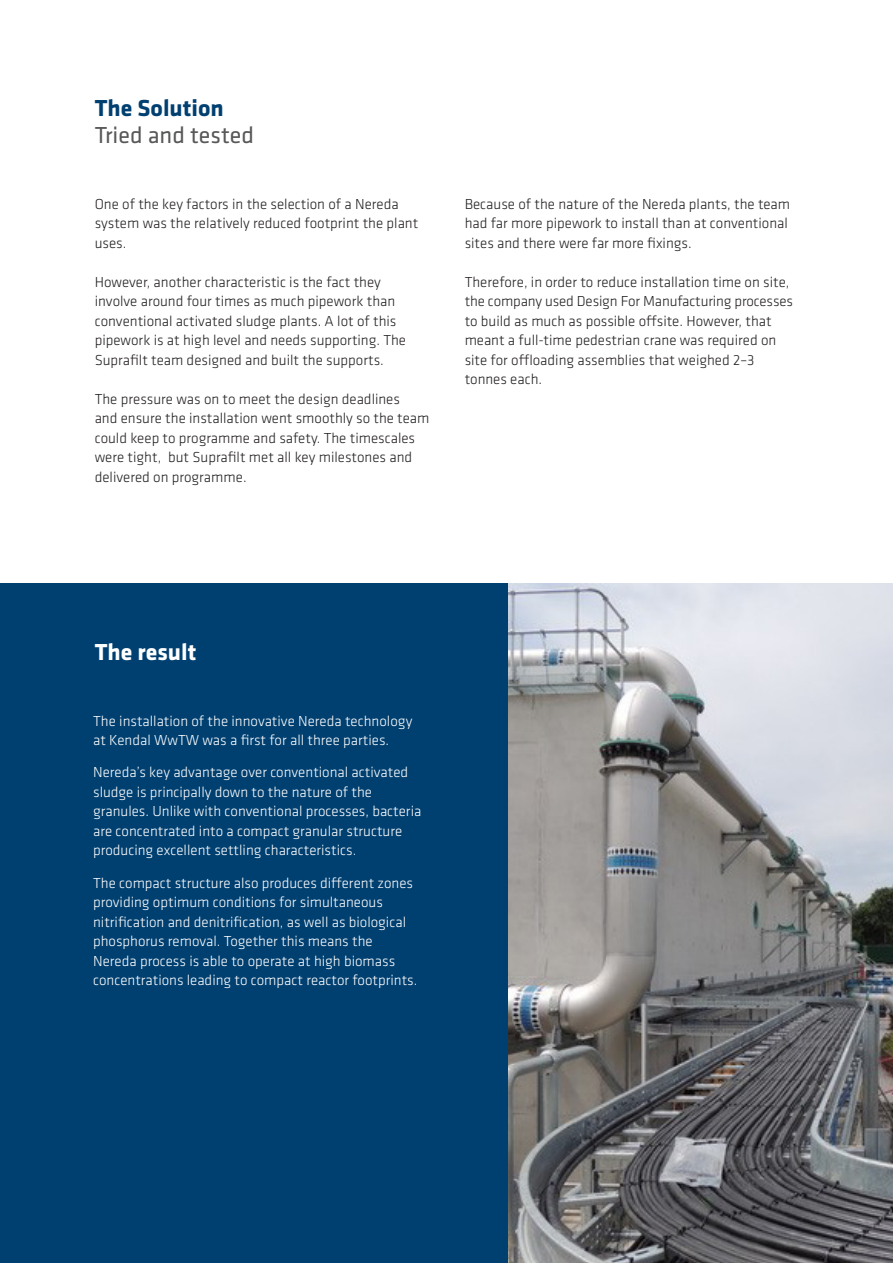
<style>
.page{position:relative;width:893px;height:1263px;background:#fff}
.page>*{position:absolute;margin:0;border:0;box-sizing:border-box;transform-origin:0 0}
.t1{font:24px "Klavika Basic";color:#57585a}
.t2{font:700 24px "Klavika Basic";color:#004071}
.t3{font:700 24px "Klavika Basic";color:#fff}
.t4{font:300 15px/19.5px "Klavika Basic";color:#231f20}
.t5{font:300 15px/19.5px "Klavika Basic";color:#fff}
</style>
<div class="page">
<div style="left:0;top:583px;width:508px;height:680px;background:#004071"></div>
<img style="left:508px;top:583px;width:385px;height:680px">
<p class="t2" style="left:95px;top:91px;width:131px">The Solution</p>
<p class="t1" style="left:95px;top:119px;width:161px">Tried and tested</p>
<p class="t4" style="left:95px;top:194px;width:325px">One of the key factors in the selection of a Nereda system was the relatively reduced footprint the plant uses.</p>
<p class="t4" style="left:95px;top:272px;width:313px">However, another characteristic is the fact they involve around four times as much pipework than conventional activated sludge plants. A lot of this pipework is at high level and needs supporting. The Suprafilt team designed and built the supports.</p>
<p class="t4" style="left:95px;top:389px;width:336px">The pressure was on to meet the design deadlines<br>and ensure the installation went smoothly so the team could keep to programme and safety. The timescales were tight, but Suprafilt met all key milestones and delivered on programme.</p>
<p class="t4" style="left:465px;top:194px;width:327px">Because of the nature of the Nereda plants, the team had far more pipework to install than at conventional sites and there were far more fixings.</p>
<p class="t4" style="left:465px;top:272px;width:330px">Therefore, in order to reduce installation time on site, the company used Design For Manufacturing processes to build as much as possible offsite. However, that meant a full-time pedestrian crane was required on</p>
<p class="t4" style="left:465px;top:350px;width:291px">site for offloading assemblies that weighed 2–3 tonnes each.</p>
<p class="t3" style="left:95px;top:635px;width:103px">The result</p>
<p class="t5" style="left:93px;top:711px;width:321px">The installation of the innovative Nereda technology at Kendal WwTW was a first for all three parties.</p>
<p class="t5" style="left:93px;top:762px;width:330px">Nereda’s key advantage over conventional activated sludge is principally down to the nature of the granules. Unlike with conventional processes, bacteria are concentrated into a compact granular structure producing excellent settling characteristics.</p>
<p class="t5" style="left:93px;top:873px;width:326px">The compact structure also produces different zones providing optimum conditions for simultaneous nitrification and denitrification, as well as biological phosphorus removal. Together this means the Nereda process is able to operate at high biomass concentrations leading to compact reactor footprints.</p>
</div>
